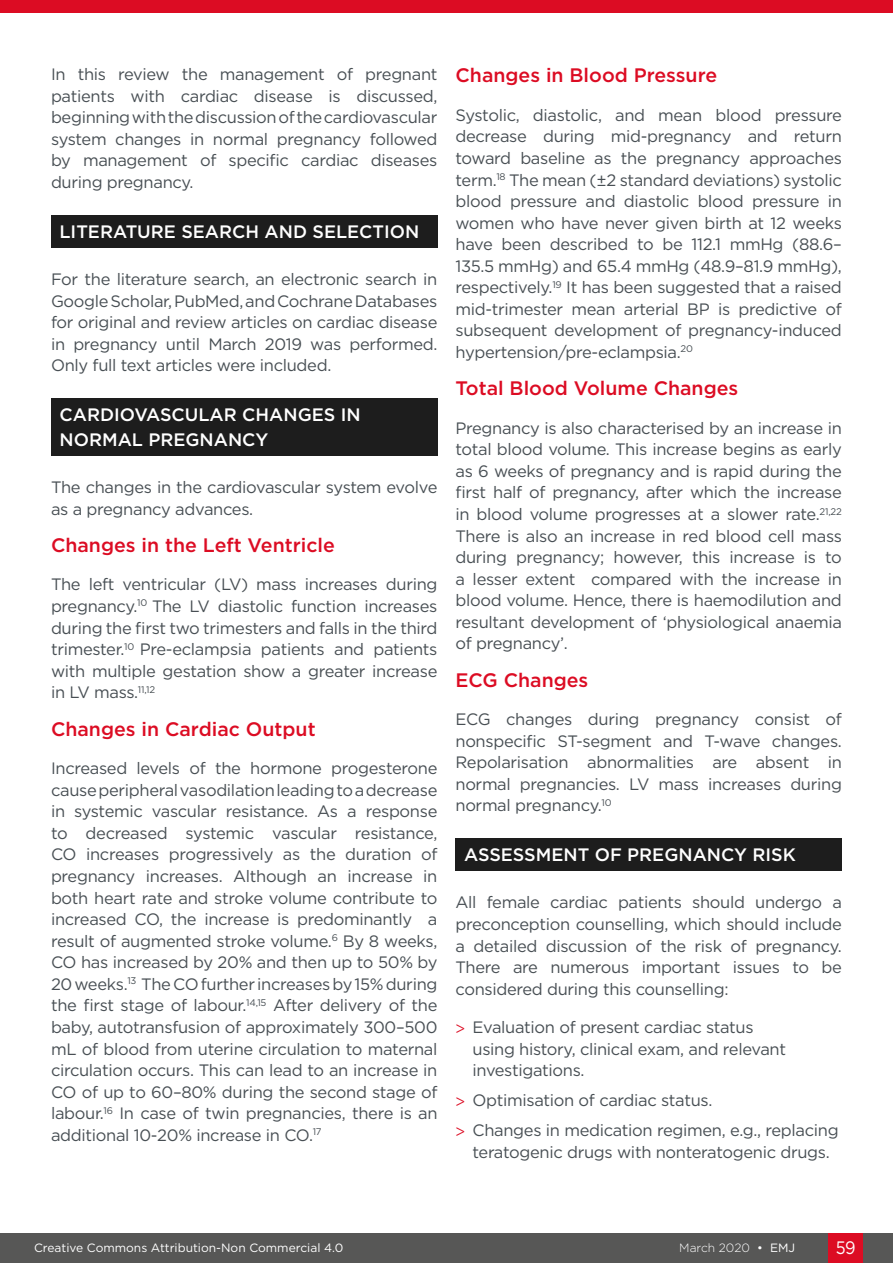
<style>
.page{position:relative;width:893px;height:1263px;background:#fff}
.page>*{position:absolute;margin:0;border:0;box-sizing:border-box;transform-origin:0 0}
.H2__Heading_2{font:500 19.5px "Gotham";color:#dc0c23}
.H1__Heading_1{font:500 18px/24.6px "Gotham";color:#fff}
.t1{font:18px "Gotham";color:#fff;scale:.9 1}
.Body_Text{font:16.5px/21.6px "Gotham";letter-spacing:-.02em;color:#484f54;text-align:justify}
.t2{font:12px "Gotham";color:#fff}
.t3{font:300 12px "Gotham";color:#fff}
.s1{font-family:"Myriad Pro";color:#dc0c23}
.s2{font-weight:400}
</style>
<div class="page">
<div style="left:0;top:1233px;width:893px;height:30px;background:#575756"></div>
<div style="left:829px;top:1233px;width:34px;height:30px;background:#dc0c23"></div>
<div style="left:0;top:0;width:893px;height:13px;background:#dc0c23"></div>
<div style="left:51px;top:215px;width:386px;height:33px;background:#1d1d1d"></div>
<div style="left:51px;top:398px;width:386px;height:58px;background:#1d1d1d"></div>
<div style="left:455px;top:838px;width:387px;height:33px;background:#1d1d1d"></div>
<p class="Body_Text" style="left:51px;top:63px;width:388px">In this review the management of pregnant patients with cardiac disease is discussed, beginning with the discussion of the cardiovascular system changes in normal pregnancy followed by management of specific cardiac diseases during pregnancy.</p>
<p class="H1__Heading_1" style="left:60px;top:219px;width:361px">LITERATURE SEARCH AND SELECTION</p>
<p class="Body_Text" style="left:51px;top:268px;width:388px">For the literature search, an electronic search in Google Scholar, PubMed, and Cochrane Databases for original and review articles on cardiac disease in pregnancy until March 2019 was performed.<br>Only full text articles were included.</p>
<p class="H1__Heading_1" style="left:60px;top:402px;width:303px">CARDIOVASCULAR CHANGES IN<br>NORMAL PREGNANCY</p>
<p class="Body_Text" style="left:51px;top:476px;width:388px">The changes in the cardiovascular system evolve as a pregnancy advances.</p>
<p class="H2__Heading_2" style="left:51px;top:532px;width:285px">Changes in the Left Ventricle</p>
<p class="Body_Text" style="left:51px;top:573px;width:388px">The left ventricular (LV) mass increases during pregnancy.<sup>10</sup> The LV diastolic function increases during the first two trimesters and falls in the third trimester.<sup>10</sup> Pre-eclampsia patients and patients with multiple gestation show a greater increase in LV mass.<sup>11,12</sup></p>
<p class="H2__Heading_2" style="left:51px;top:716px;width:266px">Changes in Cardiac Output</p>
<p class="Body_Text" style="left:51px;top:757px;width:388px">Increased levels of the hormone progesterone cause peripheral vasodilation leading to a decrease in systemic vascular resistance. As a response to decreased systemic vascular resistance, CO increases progressively as the duration of pregnancy increases. Although an increase in both heart rate and stroke volume contribute to increased CO, the increase is predominantly a result of augmented stroke volume.<sup>6</sup> By 8 weeks, CO has increased by 20% and then up to 50% by 20 weeks.<sup>13</sup> The CO further increases by 15% during the first stage of labour.<sup>14,15</sup> After delivery of the baby, autotransfusion of approximately 300–500 mL of blood from uterine circulation to maternal circulation occurs. This can lead to an increase in CO of up to 60–80% during the second stage of labour.<sup>16</sup> In case of twin pregnancies, there is an additional 10-20% increase in CO.<sup>17</sup></p>
<p class="H2__Heading_2" style="left:455px;top:63px;width:263px">Changes in Blood Pressure</p>
<p class="Body_Text" style="left:455px;top:104px;width:388px">Systolic, diastolic, and mean blood pressure decrease during mid-pregnancy and return toward baseline as the pregnancy approaches term.<sup>18</sup> The mean (±2 standard deviations) systolic blood pressure and diastolic blood pressure in women who have never given birth at 12 weeks have been described to be 112.1 mmHg (88.6– 135.5 mmHg) and 65.4 mmHg (48.9–81.9 mmHg), respectively.<sup>19</sup> It has been suggested that a raised mid-trimester mean arterial BP is predictive of subsequent development of pregnancy-induced hypertension/pre-eclampsia.<sup>20</sup></p>
<p class="H2__Heading_2" style="left:455px;top:376px;width:284px">Total Blood Volume Changes</p>
<p class="Body_Text" style="left:455px;top:417px;width:388px">Pregnancy is also characterised by an increase in total blood volume. This increase begins as early as 6 weeks of pregnancy and is rapid during the first half of pregnancy, after which the increase in blood volume progresses at a slower rate.<sup>21,22<br></sup>There is also an increase in red blood cell mass during pregnancy; however, this increase is to a lesser extent compared with the increase in blood volume. Hence, there is haemodilution and resultant development of ‘physiological anaemia of pregnancy’.</p>
<p class="H2__Heading_2" style="left:455px;top:667px;width:134px">ECG Changes</p>
<p class="Body_Text" style="left:455px;top:708px;width:388px">ECG changes during pregnancy consist of nonspecific ST-segment and T-wave changes.<br>Repolarisation abnormalities are absent in normal pregnancies. LV mass increases during normal pregnancy.<sup>10</sup></p>
<p class="H1__Heading_1" style="left:464px;top:842px;width:333px">ASSESSMENT OF PREGNANCY RISK</p>
<p class="Body_Text" style="left:455px;top:891px;width:388px">All female cardiac patients should undergo a preconception counselling, which should include a detailed discussion of the risk of pregnancy.<br>There are numerous important issues to be considered during this counselling:</p>
<p class="Body_Text" style="left:472px;top:1016px;width:315px;text-align:left;text-indent:-17px"><span class="s1">&gt;</span> Evaluation of present cardiac status using history, clinical exam, and relevant investigations.</p>
<p class="Body_Text" style="left:455px;top:1089px;width:259px"><span class="s1">&gt;</span> Optimisation of cardiac status.</p>
<p class="Body_Text" style="left:455px;top:1119px;width:385px;text-align:center"><span class="s1">&gt;</span> Changes in medication regimen, e.g., replacing teratogenic drugs with nonteratogenic drugs.</p>
<p class="t2" style="left:34px;top:1240px;width:311px">Creative Commons Attribution-Non Commercial 4.0</p>
<p class="t3" style="left:679px;top:1240px;width:117px">March 2020 <span class="s2">• EMJ</span></p>
<p class="t1" style="left:836px;top:1236px;width:24px">59</p>
</div>
